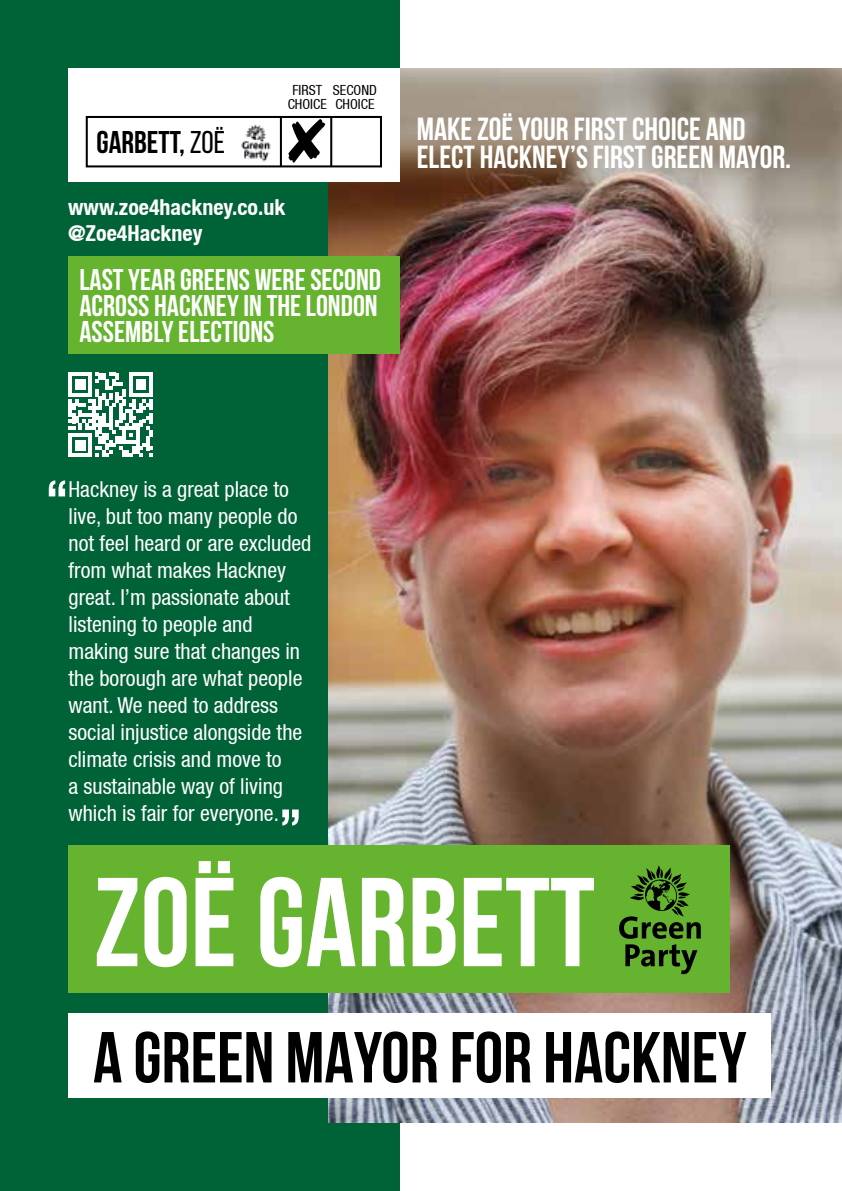
<style>
.page{position:relative;width:842px;height:1191px;background:#fff}
.page>*{position:absolute;margin:0;border:0;box-sizing:border-box;transform-origin:0 0}
.t1{font:700 126.2px "Bebas Neue";color:#fff}
.t2{font:700 72px "Bebas Neue";color:#000}
.t3{font:700 condensed 50px "Helvetica Neue LT";color:#fff}
.t4{font:700 32px/28px "Bebas Neue";color:#fff}
.t5{font:700 31.4px "Bebas Neue";color:#000}
.t6{font:700 30px/26px "Bebas Neue";color:#fff;text-align:justify}
.t7{font:condensed 22px/27px "Helvetica Neue LT";color:#fff}
.t8{font:700 condensed 22px/26.4px "Helvetica Neue LT";color:#fff}
.t9{font:condensed 14px/14px "Helvetica Neue LT";color:#000;text-align:center}
.s1{font-weight:400}
</style>
<div class="page">
<div style="left:0;top:0;width:400px;height:1191px;background:#006237"></div>
<img style="left:329px;top:68px;width:513px;height:1055px">
<div style="left:69px;top:68px;width:331px;height:113px;background:#fff"></div>
<div style="left:69px;top:1013px;width:702px;height:84px;background:#fff"></div>
<svg style="left:68px;top:373px;width:85px;height:84px"></svg>
<div style="left:68px;top:845px;width:661px;height:147px;background:#65b32e"></div>
<div style="left:86px;top:116px;width:296px;height:51px;border:2px solid #000"></div>
<hr style="left:280px;top:116px;width:2px;height:50px;background:#000">
<img style="left:241px;top:125px;width:30px;height:37px">
<hr style="left:330px;top:116px;width:2px;height:50px;background:#000">
<div style="left:68px;top:256px;width:332px;height:98px;background:#65b32e"></div>
<svg style="left:619px;top:865px;width:82px;height:109px"></svg>
<svg style="left:288px;top:118px;width:37px;height:1px"></svg>
<h3 class="t5" style="left:96px;top:125px;width:130px">GARBETT, <span class="s1">ZoË</span></h3>
<p class="t9" style="left:288px;top:83px;width:91px">FIRST SECOND<br>CHOICE CHOICE</p>
<p class="t8" style="left:68px;top:193px;width:219px">www.zoe4hackney.co.uk @Zoe4Hackney</p>
<h3 class="t6" style="left:79px;top:266px;width:303px">LAST YEAR GREENS WERE SECOND ACROSS HACKNEY IN THE LONDON ASSEMBLY ELECTIONS</h3>
<h3 class="t4" style="left:417px;top:115px;width:376px">MAKE ZOË YOUR FIRST CHOICE AND<br>ELECT HACKNEY’S FIRST GREEN MAYOR.</h3>
<h3 class="t3" style="left:45px;top:468px;width:25px">“</h3>
<p class="t7" style="left:69px;top:475px;width:244px">Hackney is a great place to live, but too many people do not feel heard or are excluded from what makes Hackney great. I’m passionate about listening to people and making sure that changes in the borough are what people want. We need to address social injustice alongside the climate crisis and move to<br>a sustainable way of living which is fair for everyone.</p>
<h3 class="t3" style="left:279px;top:797px;width:25px">”</h3>
<h1 class="t1" style="left:94px;top:853px;width:503px">ZOË GARBETT</h1>
<h2 class="t2" style="left:93px;top:1018px;width:655px">A GREEN MAYOR FOR HACKNEY</h2>
</div>
